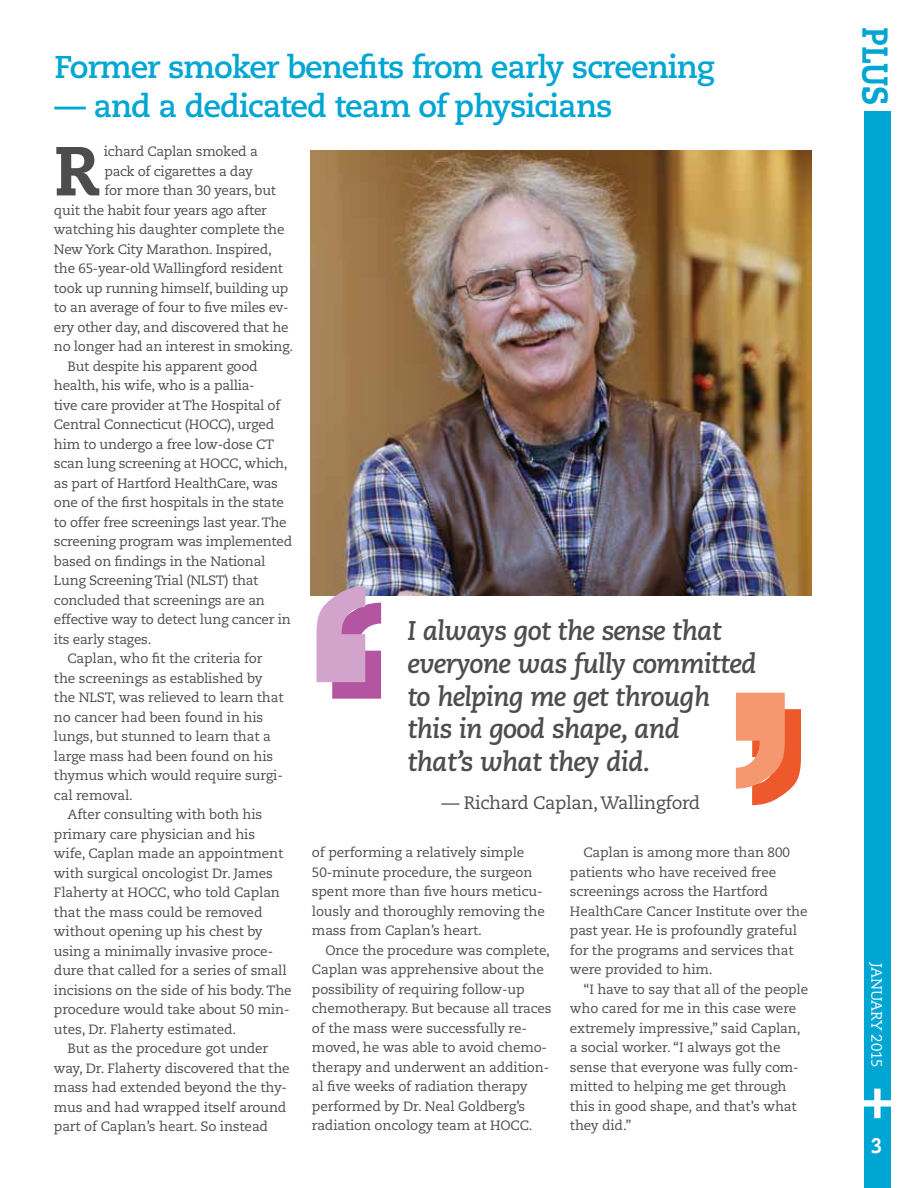
<style>
.page{position:relative;width:918px;height:1188px;background:#fff}
.page>*{position:absolute;margin:0;border:0;box-sizing:border-box;transform-origin:0 0}
.t1{font:800 69.15px "Caecilia";color:#4d4d4f}
.t2{font:800 58.5px "Caecilia";color:#fff}
.t3{font:800 36px "Caecilia";color:#00a6d3;scale:.85 1}
.t4{font:700 31.5px "Caecilia";letter-spacing:-.03em;color:#00a6d3}
.t5{font:italic 700 27px/33px "Caecilia";letter-spacing:-.03em;color:#4d4d4f}
.t6{font:800 21px "Caecilia";color:#fff;scale:.85 1}
.t7{font:18px "Caecilia";letter-spacing:-.02em;color:#4d4d4f}
.t8{font:15px "Caecilia";letter-spacing:-.01em;color:#fff}
.t9{font:13.5px/19.5px "Caecilia";letter-spacing:-.01em;color:#4d4d4f}
</style>
<div class="page">
<div style="left:864px;top:112px;width:27px;height:1076px;background:#00a6d3"></div>
<img style="left:311px;top:150px;width:500px;height:446px">
<svg style="left:316px;top:586px;width:65px;height:113px;background:#cb97c0"></svg>
<svg style="left:736px;top:693px;width:65px;height:112px"></svg>
<h3 class="t4" style="left:55px;top:49px;width:662px">Former smoker benefits from early screening</h3>
<h3 class="t4" style="left:55px;top:88px;width:559px">— and a dedicated team of physicians</h3>
<h1 class="t1" style="left:54px;top:128px;width:46px">R</h1>
<p class="t9" style="left:104px;top:142px;width:155px">ichard Caplan smoked a</p>
<p class="t9" style="left:104px;top:162px;width:150px">pack of cigarettes a day</p>
<p class="t9" style="left:104px;top:181px;width:173px">for more than 30 years, but</p>
<p class="t9" style="left:54px;top:201px;width:215px">quit the habit four years ago after</p>
<p class="t9" style="left:54px;top:220px;width:232px">watching his daughter complete the</p>
<p class="t9" style="left:54px;top:240px;width:219px">New York City Marathon. Inspired,</p>
<p class="t9" style="left:54px;top:259px;width:231px">the 65-year-old Wallingford resident</p>
<p class="t9" style="left:54px;top:279px;width:236px">took up running himself, building up</p>
<p class="t9" style="left:54px;top:298px;width:236px">to an average of four to five miles ev-</p>
<p class="t9" style="left:54px;top:318px;width:236px">ery other day, and discovered that he</p>
<p class="t9" style="left:54px;top:337px;width:241px">no longer had an interest in smoking.</p>
<p class="t9" style="left:67px;top:357px;width:192px">But despite his apparent good</p>
<p class="t9" style="left:54px;top:376px;width:202px">health, his wife, who is a pallia-</p>
<p class="t9" style="left:54px;top:396px;width:228px">tive care provider at The Hospital of</p>
<p class="t9" style="left:54px;top:415px;width:222px">Central Connecticut (HOCC), urged</p>
<p class="t9" style="left:54px;top:435px;width:222px">him to undergo a free low-dose CT</p>
<p class="t9" style="left:54px;top:454px;width:235px">scan lung screening at HOCC, which,</p>
<p class="t9" style="left:54px;top:474px;width:225px">as part of Hartford HealthCare, was</p>
<p class="t9" style="left:54px;top:493px;width:231px">one of the first hospitals in the state</p>
<p class="t9" style="left:54px;top:513px;width:234px">to offer free screenings last year. The</p>
<p class="t9" style="left:54px;top:532px;width:240px">screening program was implemented</p>
<p class="t9" style="left:54px;top:552px;width:213px">based on findings in the National</p>
<p class="t9" style="left:54px;top:571px;width:206px">Lung Screening Trial (NLST) that</p>
<p class="t9" style="left:54px;top:591px;width:212px">concluded that screenings are an</p>
<p class="t9" style="left:54px;top:610px;width:238px">effective way to detect lung cancer in</p>
<p class="t9" style="left:54px;top:630px;width:99px">its early stages.</p>
<p class="t9" style="left:67px;top:649px;width:197px">Caplan, who fit the criteria for</p>
<p class="t9" style="left:54px;top:669px;width:210px">the screenings as established by</p>
<p class="t9" style="left:54px;top:688px;width:231px">the NLST, was relieved to learn that</p>
<p class="t9" style="left:54px;top:708px;width:211px">no cancer had been found in his</p>
<p class="t9" style="left:54px;top:727px;width:218px">lungs, but stunned to learn that a</p>
<p class="t9" style="left:54px;top:747px;width:221px">large mass had been found on his</p>
<p class="t9" style="left:54px;top:766px;width:230px">thymus which would require surgi-</p>
<p class="t9" style="left:54px;top:786px;width:80px">cal removal.</p>
<p class="t9" style="left:67px;top:805px;width:196px">After consulting with both his</p>
<p class="t9" style="left:54px;top:825px;width:203px">primary care physician and his</p>
<p class="t9" style="left:54px;top:844px;width:231px">wife, Caplan made an appointment</p>
<p class="t9" style="left:54px;top:864px;width:220px">with surgical oncologist Dr. James</p>
<p class="t9" style="left:54px;top:883px;width:227px">Flaherty at HOCC, who told Caplan</p>
<p class="t9" style="left:54px;top:903px;width:210px">that the mass could be removed</p>
<p class="t9" style="left:54px;top:922px;width:210px">without opening up his chest by</p>
<p class="t9" style="left:54px;top:942px;width:221px">using a minimally invasive proce-</p>
<p class="t9" style="left:54px;top:961px;width:234px">dure that called for a series of small</p>
<p class="t9" style="left:54px;top:981px;width:239px">incisions on the side of his body. The</p>
<p class="t9" style="left:54px;top:1000px;width:237px">procedure would take about 50 min-</p>
<p class="t9" style="left:54px;top:1019px;width:184px">utes, Dr. Flaherty estimated.</p>
<p class="t9" style="left:67px;top:1039px;width:202px">But as the procedure got under</p>
<p class="t9" style="left:54px;top:1058px;width:237px">way, Dr. Flaherty discovered that the</p>
<p class="t9" style="left:54px;top:1078px;width:235px">mass had extended beyond the thy-</p>
<p class="t9" style="left:54px;top:1097px;width:234px">mus and had wrapped itself around</p>
<p class="t9" style="left:54px;top:1117px;width:216px">part of Caplan’s heart. So instead</p>
<h3 class="t5" style="left:407px;top:614px;width:351px">I always got the sense that everyone was fully committed to helping me get through this in good shape, and<br>that’s what they did.</h3>
<h3 class="t7" style="left:442px;top:793px;width:260px">— Richard Caplan, Wallingford</h3>
<p class="t9" style="left:570px;top:843px;width:239px;text-indent:14px">Caplan is among more than 800 patients who have received free screenings across the Hartford<br>HealthCare Cancer Institute over the past year. He is profoundly grateful for the programs and services that were provided to him.</p>
<p class="t9" style="left:570px;top:980px;width:240px;text-indent:14px">“I have to say that all of the people who cared for me in this case were extremely impressive,” said Caplan, a social worker. “I always got the sense that everyone was fully com&shy;mitted to helping me get through this in good shape, and that’s what they did.”</p>
<p class="t9" style="left:312px;top:843px;width:234px">of performing a relatively simple<br>50-minute procedure, the surgeon spent more than five hours meticu&shy;lously and thoroughly removing the mass from Caplan’s heart.</p>
<p class="t9" style="left:312px;top:941px;width:241px;text-indent:14px">Once the procedure was complete, Caplan was apprehensive about the possibility of requiring follow-up chemotherapy. But because all traces of the mass were successfully re&shy;moved, he was able to avoid chemo&shy;therapy and underwent an addition&shy;al five weeks of radiation therapy performed by Dr. Neal Goldberg’s radiation oncology team at HOCC.</p>
<h3 class="t3" style="left:898px;top:27px;width:94px;rotate:90deg">PLUS</h3>
<p class="t8" style="left:885px;top:963px;width:106px;rotate:90deg">JANUARY 2015</p>
<h2 class="t2" style="left:919px;top:1086px;width:37px;rotate:90deg">+</h2>
<h3 class="t6" style="left:872px;top:1132px;width:14px">3</h3>
</div>
